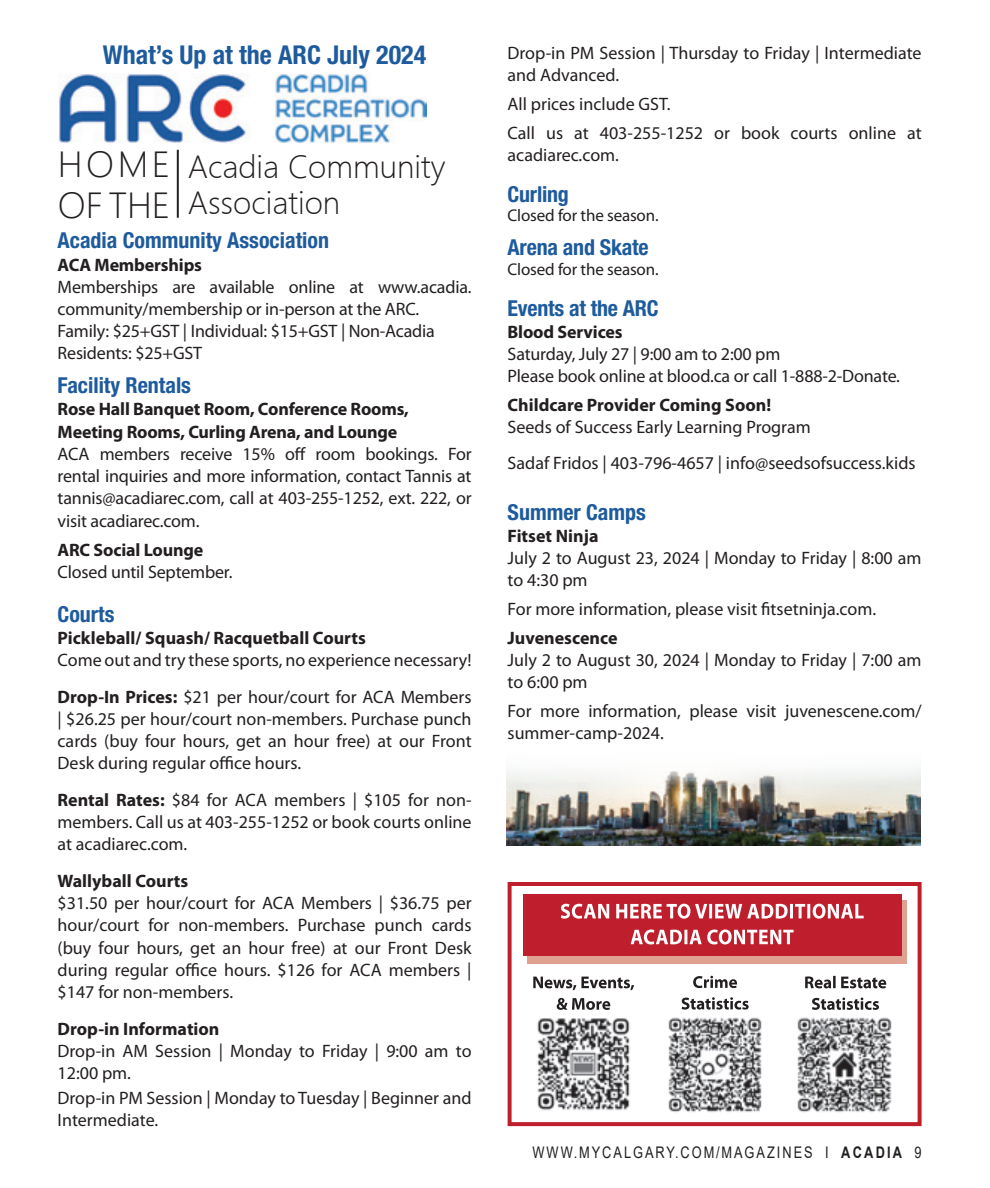
<style>
.page{position:relative;width:990px;height:1188px;background:#fff}
.page>*{position:absolute;margin:0;border:0;box-sizing:border-box;transform-origin:0 0}
.Body_text{font:34px "Microsoft Ya Hei UI Light";letter-spacing:.05em;color:#231f20}
.Body_text-2{font:30px/36px "Microsoft Ya Hei UI Light";color:#231f20}
.In_Around_title{font:700 condensed 26px "Helvetica Neue LT Std";color:#1e5b9d}
.In_Around_title-2{font:700 condensed 22px "Helvetica Neue LT Std";color:#1e5b9d}
.Body_text-3{font:18px/22.2px "Myriad Pro";color:#231f20}
.Subhead{font:700 18px/22.2px "Myriad Pro";letter-spacing:-.005em;color:#231f20}
.Body_text-4{font:700 18px "Myriad Pro";letter-spacing:-.01em;color:#231f20}
.Body_text-5{font:17px "Myriad Pro";letter-spacing:-.01em;color:#231f20}
.t1{font:16px "Arial";letter-spacing:.155em;color:#231f20;scale:.8 1}
.s1{font-weight:700}
</style>
<div class="page">
<img style="left:58px;top:74px;width:368px;height:68px">
<hr style="left:177px;top:150px;width:2px;height:68px;background:#231f20">
<div style="left:508px;top:882px;width:414px;height:244px;border:4px solid #bf1f2d"></div>
<div style="left:527px;top:900px;width:380px;height:64px;background:#e1a190"></div>
<div style="left:523px;top:894px;width:378px;height:62px;background:#bf1f2d"></div>
<svg style="left:631px;top:929px;width:163px;height:15px"></svg>
<svg style="left:561px;top:904px;width:303px;height:15px"></svg>
<img style="left:797px;top:1017px;width:95px;height:95px">
<svg style="left:682px;top:997px;width:67px;height:13px"></svg>
<svg style="left:693px;top:976px;width:44px;height:12px"></svg>
<svg style="left:557px;top:998px;width:53px;height:12px"></svg>
<svg style="left:533px;top:977px;width:101px;height:13px"></svg>
<img style="left:668px;top:1017px;width:94px;height:95px">
<img style="left:537px;top:1018px;width:93px;height:93px">
<svg style="left:812px;top:998px;width:67px;height:12px"></svg>
<svg style="left:805px;top:976px;width:81px;height:12px"></svg>
<img style="left:506px;top:769px;width:414px;height:77px">
<p class="In_Around_title" style="left:103px;top:39px;width:325px">What’s Up at the ARC July 2024</p>
<p class="Body_text" style="left:58px;top:142px;width:114px">HOME</p>
<p class="Body_text" style="left:58px;top:183px;width:114px">OF THE</p>
<p class="Body_text-2" style="left:188px;top:148px;width:259px">Acadia Community<br>Association</p>
<p class="In_Around_title-2" style="left:58px;top:227px;width:273px">Acadia Community Association</p>
<p class="Subhead" style="left:58px;top:253px;width:146px">ACA Memberships</p>
<p class="Body_text-3" style="left:58px;top:275px;width:416px">Memberships are available online at www.acadia. community/membership or in-person at the ARC.</p>
<p class="Body_text-3" style="left:58px;top:320px;width:379px">Family: $25+GST | Individual: $15+GST | Non-Acadia<br>Residents: $25+GST</p>
<p class="In_Around_title-2" style="left:58px;top:372px;width:135px">Facility Rentals</p>
<p class="Subhead" style="left:58px;top:398px;width:353px">Rose Hall Banquet Room, Conference Rooms,<br>Meeting Rooms, Curling Arena, and Lounge</p>
<p class="Body_text-3" style="left:58px;top:442px;width:416px;text-align:justify">ACA members receive 15% off room bookings. For rental inquiries and more information, contact Tannis at tannis@acadiarec.com, call at 403-255-1252, ext. 222, or visit acadiarec.com.</p>
<p class="Body_text-4" style="left:58px;top:538px;width:147px">ARC Social Lounge</p>
<p class="Body_text-3" style="left:58px;top:561px;width:176px">Closed until September.</p>
<p class="In_Around_title-2" style="left:58px;top:600px;width:58px">Courts</p>
<p class="Subhead" style="left:58px;top:626px;width:310px">Pickleball/ Squash/ Racquetball Courts</p>
<p class="Body_text-3" style="left:58px;top:649px;width:415px">Come out and try these sports, no experience necessary!</p>
<p class="Body_text-3" style="left:58px;top:685px;width:416px;text-align:justify"><span class="s1">Drop-In Prices:</span> $21 per hour/court for ACA Members | $26.25 per hour/court non-members. Purchase punch cards (buy four hours, get an hour free) at our Front Desk during regular office hours.</p>
<p class="Body_text-3" style="left:58px;top:788px;width:416px;text-align:justify"><span class="s1">Rental Rates:</span> $84 for ACA members | $105 for non&shy;members. Call us at 403-255-1252 or book courts online at acadiarec.com.</p>
<p class="Subhead" style="left:58px;top:869px;width:132px">Wallyball Courts</p>
<p class="Body_text-3" style="left:58px;top:892px;width:416px;text-align:justify">$31.50 per hour/court for ACA Members | $36.75 per hour/court for non-members. Purchase punch cards (buy four hours, get an hour free) at our Front Desk during regular office hours. $126 for ACA members | $147 for non-members.</p>
<p class="Subhead" style="left:58px;top:1017px;width:163px">Drop-in Information</p>
<p class="Body_text-3" style="left:58px;top:1039px;width:415px">Drop-in AM Session | Monday to Friday | 9:00 am to<br>12:00 pm.</p>
<p class="Body_text-3" style="left:58px;top:1087px;width:415px">Drop-in PM Session | Monday to Tuesday | Beginner and<br>Intermediate.</p>
<p class="Body_text-3" style="left:508px;top:42px;width:415px">Drop-in PM Session | Thursday to Friday | Intermediate and Advanced.</p>
<p class="Body_text-3" style="left:508px;top:93px;width:165px">All prices include GST.</p>
<p class="Body_text-3" style="left:508px;top:122px;width:416px">Call us at 403-255-1252 or book courts online at acadiarec.com.</p>
<p class="In_Around_title-2" style="left:508px;top:181px;width:63px">Curling</p>
<p class="Body_text-5" style="left:508px;top:205px;width:152px">Closed for the season.</p>
<p class="In_Around_title-2" style="left:508px;top:234px;width:143px">Arena and Skate</p>
<p class="Body_text-5" style="left:508px;top:259px;width:152px">Closed for the season.</p>
<p class="In_Around_title-2" style="left:508px;top:294px;width:153px">Events at the ARC</p>
<p class="Body_text-4" style="left:508px;top:320px;width:116px">Blood Services</p>
<p class="Body_text-3" style="left:508px;top:342px;width:274px">Saturday, July 27 | 9:00 am to 2:00 pm</p>
<p class="Body_text-3" style="left:508px;top:364px;width:394px">Please book online at blood.ca or call 1-888-2-Donate.</p>
<p class="Subhead" style="left:508px;top:393px;width:265px">Childcare Provider Coming Soon!</p>
<p class="Body_text-3" style="left:508px;top:415px;width:305px">Seeds of Success Early Learning Program</p>
<p class="Body_text-3" style="left:508px;top:452px;width:410px">Sadaf Fridos | 403-796-4657 | info@seedsofsuccess.kids</p>
<p class="In_Around_title-2" style="left:508px;top:498px;width:140px">Summer Camps</p>
<p class="Subhead" style="left:508px;top:524px;width:92px">Fitset Ninja</p>
<p class="Body_text-3" style="left:508px;top:546px;width:415px">July 2 to August 23, 2024 | Monday to Friday | 8:00 am to 4:30 pm</p>
<p class="Body_text-3" style="left:508px;top:597px;width:370px">For more information, please visit fitsetninja.com.</p>
<p class="Subhead" style="left:508px;top:626px;width:111px">Juvenescence</p>
<p class="Body_text-3" style="left:508px;top:649px;width:415px">July 2 to August 30, 2024 | Monday to Friday | 7:00 am to 6:00 pm</p>
<p class="Body_text-3" style="left:508px;top:700px;width:415px">For more information, please visit juvenescene.com/ summer-camp-2024.</p>
<p class="t1" style="left:533px;top:1141px;width:488px">WWW.MYCALGARY.COM/MAGAZINES I <span class="s1">ACADIA</span> 9</p>
</div>
